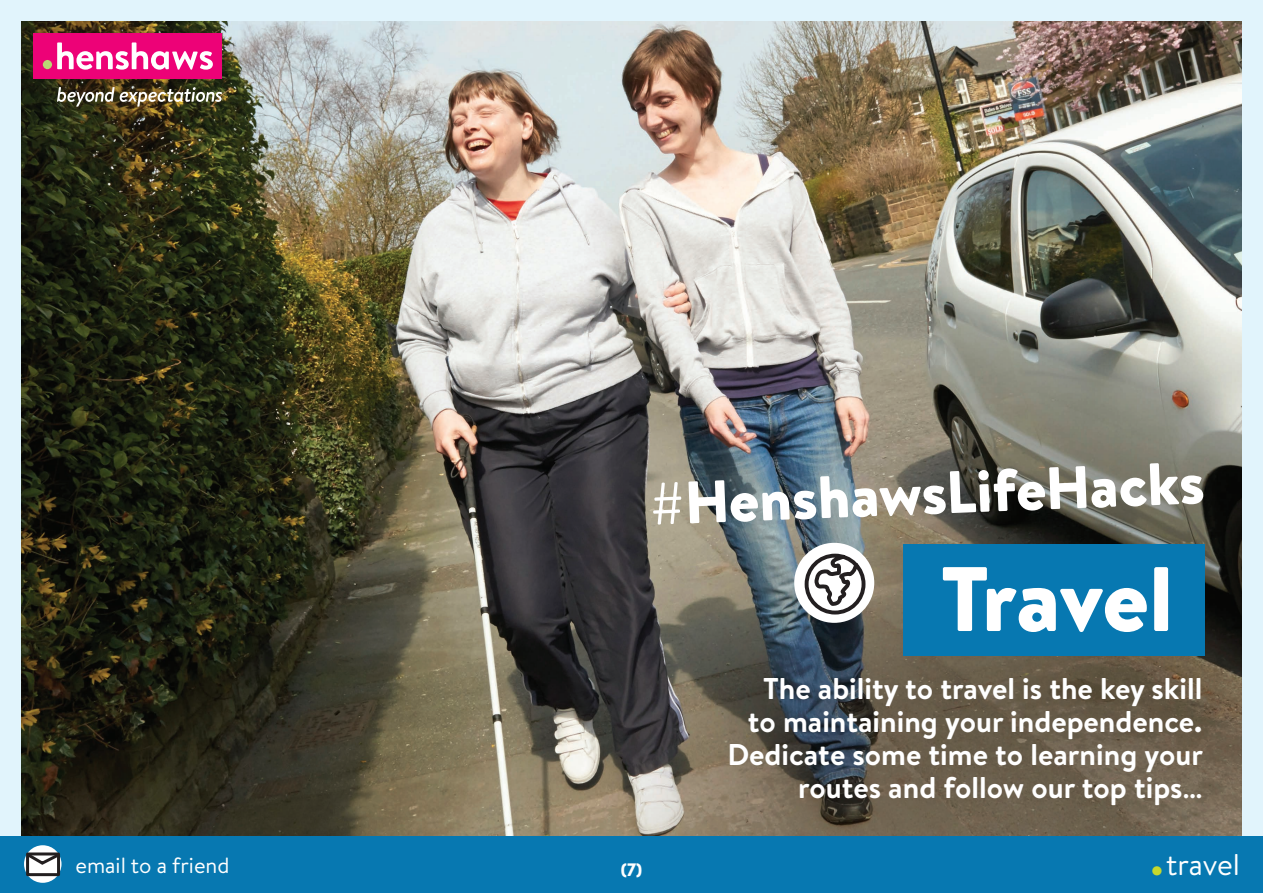
<style>
.page{position:relative;width:1263px;height:893px;background:#e1f4fc}
.page>*{position:absolute;margin:0;border:0;box-sizing:border-box;transform-origin:0 0}
.t1{font:900 91.35px "Brandon Text";letter-spacing:-.015em;color:#fff}
.t2{font:900 59.7px "Brandon Text";color:#fff}
.t3{font:700 30px/33px "Brandon Text";color:#fff;text-align:right}
.t4{font:30px "Brandon Text";letter-spacing:-.005em;color:#fff}
.t5{font:22.05px "Brandon Text";color:#fff}
.t6{font:900 18px "Brandon Text";color:#fff}
.s1{font-weight:900;font-size:42px;color:#c6d92d}
</style>
<div class="page">
<img style="left:21px;top:21px;width:1221px;height:816px">
<div style="left:903px;top:544px;width:301px;height:111px;background:#0778b1"></div>
<div style="left:0;top:837px;width:1263px;height:56px;background:#0778b1"></div>
<div style="left:24px;top:845px;width:37px;height:38px;background:#fff;border-radius:50%"></div>
<div style="left:26px;top:852px;width:34px;height:24px;border:3px solid #231f20"></div>
<svg style="left:24px;top:851px;width:38px;height:15px"></svg>
<div style="left:34px;top:33px;width:188px;height:46px;background:#ed0277"></div>
<svg style="left:43px;top:42px;width:170px;height:28px"></svg>
<img style="left:57px;top:87px;width:165px;height:20px">
<div style="left:794px;top:543px;width:80px;height:80px;background:#fff;border-radius:50%"></div>
<svg style="left:803px;top:552px;width:64px;height:64px"></svg>
<h2 class="t2" style="left:648px;top:461px;width:557px;rotate:-2deg">#HenshawsLifeHacks</h2>
<h1 class="t1" style="left:940px;top:535px;width:234px">Travel</h1>
<p class="t3" style="left:727px;top:672px;width:477px">The ability to travel is the key skill<br>to maintaining your independence.<br>Dedicate some time to learning your routes and follow our top tips…</p>
<p class="t5" style="left:75px;top:850px;width:156px">email to a friend</p>
<p class="t6" style="left:621px;top:857px;width:23px">(7)</p>
<p class="t4" style="left:1151px;top:844px;width:90px"><span class="s1">.</span>travel</p>
</div>
